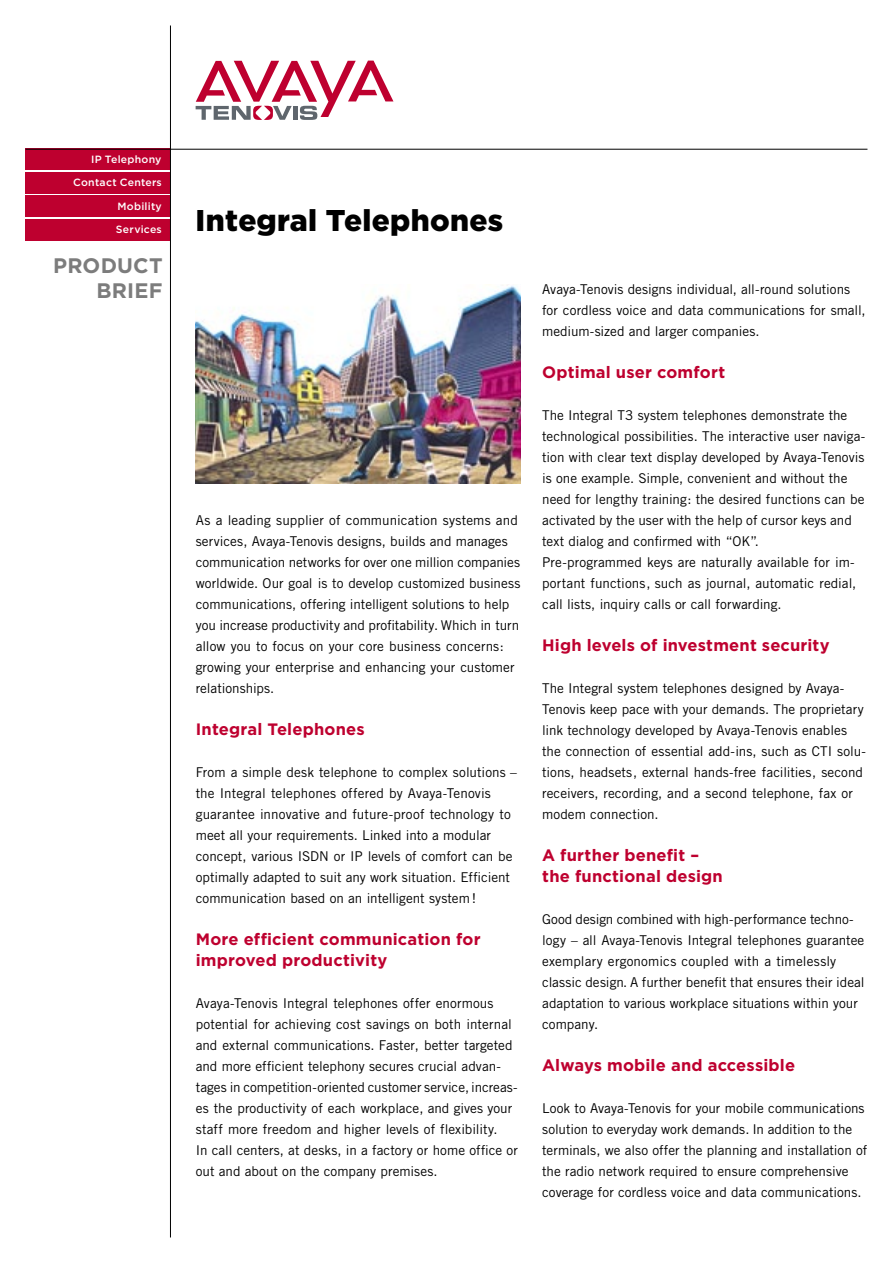
<style>
.page{position:relative;width:893px;height:1263px;background:#fff}
.page>*{position:absolute;margin:0;border:0;box-sizing:border-box;transform-origin:0 0}
.Headline{font:900 30px "Gotham";letter-spacing:.01em;color:#000}
.BS-Zuordnung_RB{font:700 21px/25.2px "Gotham";letter-spacing:.01em;color:#7c7c7c;text-align:right}
.Subline{font:700 16.5px/21px "Gotham";letter-spacing:.01em;color:#be002f}
.Copy{font:13.5px/21px "Trade Gothic";color:#000}
.t1{font:500 10.5px/22.5px "Gotham";letter-spacing:.025em;color:#fff}
</style>
<div class="page">
<img style="left:196px;top:284px;width:325px;height:199px">
<div style="left:26px;top:149px;width:144px;height:21px;background:#be002f"></div>
<div style="left:26px;top:172px;width:144px;height:21px;background:#be002f"></div>
<div style="left:26px;top:196px;width:144px;height:21px;background:#be002f"></div>
<div style="left:26px;top:219px;width:144px;height:21px;background:#be002f"></div>
<svg style="left:196px;top:61px;width:197px;height:59px"></svg>
<hr style="left:170px;top:26px;width:1px;height:1211px;background:#000">
<hr style="left:26px;top:149px;width:841px;height:1px;background:#000">
<p class="t1" style="left:91px;top:148px;width:72px">IP Telephony</p>
<p class="t1" style="left:73px;top:171px;width:90px">Contact Centers</p>
<p class="t1" style="left:116px;top:195px;width:47px">Mobility<br>Services</p>
<p class="BS-Zuordnung_RB" style="left:53px;top:252px;width:111px">PRODUCT<br>BRIEF</p>
<p class="Headline" style="left:196px;top:203px;width:309px">Integral Telephones</p>
<p class="Copy" style="left:196px;top:510px;width:326px">As a leading supplier of communication systems and services, Avaya-Tenovis designs, builds and manages communication networks for over one million companies worldwide. Our goal is to develop customized business communications, offering intelligent solutions to help you increase productivity and profitability. Which in turn allow you to focus on your core business concerns: growing your enterprise and enhancing your customer relationships.</p>
<p class="Subline" style="left:196px;top:718px;width:170px">Integral Telephones</p>
<p class="Copy" style="left:196px;top:762px;width:323px">From a simple desk telephone to complex solutions – the Integral telephones offered by Avaya-Tenovis guarantee innovative and future-proof technology to meet all your requirements. Linked into a modular concept, various ISDN or IP levels of comfort can be optimally adapted to suit any work situation. Efficient communication based on an intelligent system !</p>
<p class="Subline" style="left:196px;top:928px;width:286px">More efficient communication for improved productivity</p>
<p class="Copy" style="left:196px;top:993px;width:324px">Avaya-Tenovis Integral telephones offer enormous potential for achieving cost savings on both internal and external communications. Faster, better targeted and more efficient telephony secures crucial advan&shy;tages in competition-oriented customer service, increas&shy;es the productivity of each workplace, and gives your staff more freedom and higher levels of flexibility.<br>In call centers, at desks, in a factory or home office or out and about on the company premises.</p>
<p class="Copy" style="left:542px;top:279px;width:325px">Avaya-Tenovis designs individual, all-round solutions for cordless voice and data communications for small, medium-sized and larger companies.</p>
<p class="Subline" style="left:542px;top:361px;width:185px">Optimal user comfort</p>
<p class="Copy" style="left:542px;top:405px;width:325px">The Integral T3 system telephones demonstrate the technological possibilities. The interactive user naviga&shy;tion with clear text display developed by Avaya-Tenovis is one example. Simple, convenient and without the need for lengthy training: the desired functions can be activated by the user with the help of cursor keys and text dialog and confirmed with “OK”.</p>
<p class="Copy" style="left:542px;top:552px;width:316px">Pre-programmed keys are naturally available for im&shy;portant functions, such as journal, automatic redial, call lists, inquiry calls or call forwarding.</p>
<p class="Subline" style="left:542px;top:634px;width:289px">High levels of investment security</p>
<p class="Copy" style="left:542px;top:678px;width:325px">The Integral system telephones designed by Avaya-Tenovis keep pace with your demands. The proprietary link technology developed by Avaya-Tenovis enables the connection of essential add-ins, such as CTI solu&shy;tions, headsets, external hands-free facilities, second receivers, recording, and a second telephone, fax or modem connection.</p>
<p class="Subline" style="left:542px;top:844px;width:182px">A further benefit – the functional design</p>
<p class="Copy" style="left:542px;top:909px;width:324px">Good design combined with high-performance techno&shy;logy – all Avaya-Tenovis Integral telephones guarantee exemplary ergonomics coupled with a timelessly classic design. A further benefit that ensures their ideal adaptation to various workplace situations within your company.</p>
<p class="Subline" style="left:542px;top:1054px;width:255px">Always mobile and accessible</p>
<p class="Copy" style="left:542px;top:1098px;width:327px">Look to Avaya-Tenovis for your mobile communications solution to everyday work demands. In addition to the terminals, we also offer the planning and installation of the radio network required to ensure comprehensive coverage for cordless voice and data communications.</p>
</div>
